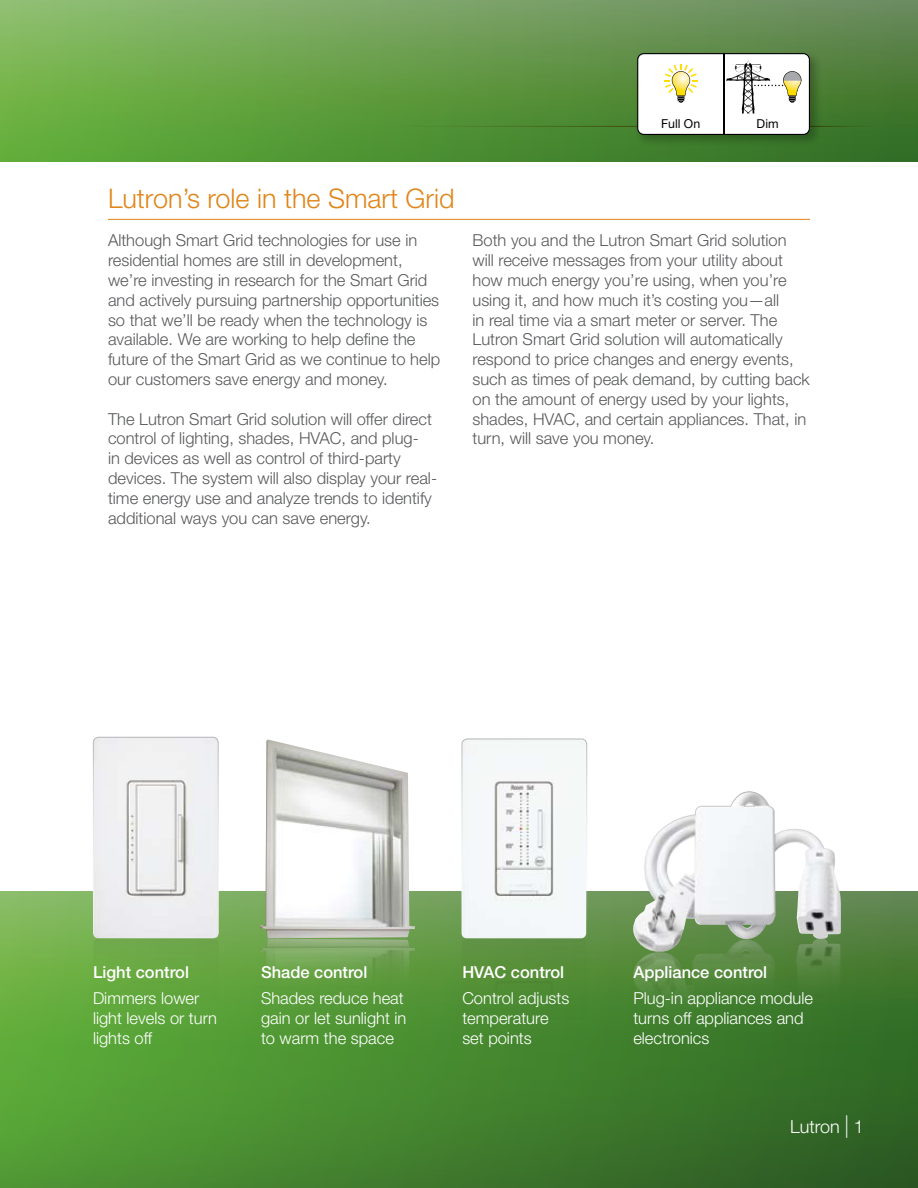
<style>
.page{position:relative;width:918px;height:1188px;background:#fff}
.page>*{position:absolute;margin:0;border:0;box-sizing:border-box;transform-origin:0 0}
.t1{font:300 27px "Helvetica Neue LT Std";color:#e0861a}
.t2{font:300 18px "Helvetica Neue LT Std";color:#fff}
.t3{font:300 16.5px/19.8px "Helvetica Neue LT Std";color:#58595b}
.t4{font:300 16.5px/19.8px "Helvetica Neue LT Std";color:#fff}
.t5{font:500 16.5px "Helvetica Neue LT Std";color:#fff}
.t6{font:12.3px "Helvetica Neue LT Std";color:#000}
.s1{font-size:22.5px}
</style>
<div class="page">
<svg style="left:0;top:0;width:918px;height:162px;background:#639b48"></svg>
<svg style="left:0;top:891px;width:918px;height:297px;background:#498833"></svg>
<hr style="left:108px;top:219px;width:702px;height:1px;background:#e0861a">
<img style="left:462px;top:739px;width:124px;height:304px">
<img style="left:633px;top:954px;width:61px;height:99px">
<img style="left:692px;top:954px;width:83px;height:74px">
<img style="left:796px;top:954px;width:45px;height:73px">
<img style="left:93px;top:737px;width:126px;height:286px">
<img style="left:260px;top:740px;width:155px;height:268px">
<div style="left:93px;top:737px;width:126px;height:202px;border:1px solid #fff;border-radius:5px"></div>
<div style="left:462px;top:739px;width:125px;height:201px;border:1px solid #fff;border-radius:5px"></div>
<svg style="left:633px;top:791px;width:209px;height:163px"></svg>
<hr style="left:386px;top:126px;width:281px;height:1px;background:#fff">
<hr style="left:808px;top:126px;width:110px;height:1px;background:#fff">
<div style="left:634px;top:50px;width:188px;height:97px;background:#000;opacity:.25"></div>
<svg style="left:637px;top:53px;width:173px;height:82px"></svg>
<p class="t6" style="left:661px;top:116px;width:41px">Full On</p>
<p class="t6" style="left:757px;top:116px;width:23px">Dim</p>
<h1 class="t1" style="left:108px;top:182px;width:348px">Lutron’s role in the Smart Grid</h1>
<p class="t3" style="left:108px;top:230px;width:334px">Although Smart Grid technologies for use in residential homes are still in development, we’re investing in research for the Smart Grid and actively pursuing partnership opportunities so that we’ll be ready when the technology is available. We are working to help define the future of the Smart Grid as we continue to help our customers save energy and money.</p>
<p class="t3" style="left:108px;top:409px;width:331px">The Lutron Smart Grid solution will offer direct control of lighting, shades, HVAC, and plug-<br>in devices as well as control of third-party devices. The system will also display your real&shy;time energy use and analyze trends to identify additional ways you can save energy.</p>
<p class="t3" style="left:472px;top:230px;width:339px">Both you and the Lutron Smart Grid solution will receive messages from your utility about how much energy you’re using, when you’re using it, and how much it’s costing you—all<br>in real time via a smart meter or server. The Lutron Smart Grid solution will automatically respond to price changes and energy events, such as times of peak demand, by cutting back on the amount of energy used by your lights, shades, HVAC, and certain appliances. That, in turn, will save you money.</p>
<p class="t5" style="left:93px;top:962px;width:97px">Light control</p>
<p class="t4" style="left:93px;top:988px;width:126px">Dimmers lower light levels or turn lights off</p>
<p class="t5" style="left:261px;top:962px;width:108px">Shade control</p>
<p class="t4" style="left:261px;top:988px;width:147px">Shades reduce heat gain or let sunlight in to warm the space</p>
<p class="t5" style="left:462px;top:962px;width:103px">HVAC control</p>
<p class="t4" style="left:462px;top:988px;width:108px">Control adjusts temperature set points</p>
<p class="t5" style="left:633px;top:962px;width:135px">Appliance control</p>
<p class="t4" style="left:633px;top:988px;width:181px">Plug-in appliance module turns off appliances and electronics</p>
<p class="t2" style="left:790px;top:1115px;width:75px">Lutron <span class="s1">|</span> 1</p>
</div>
